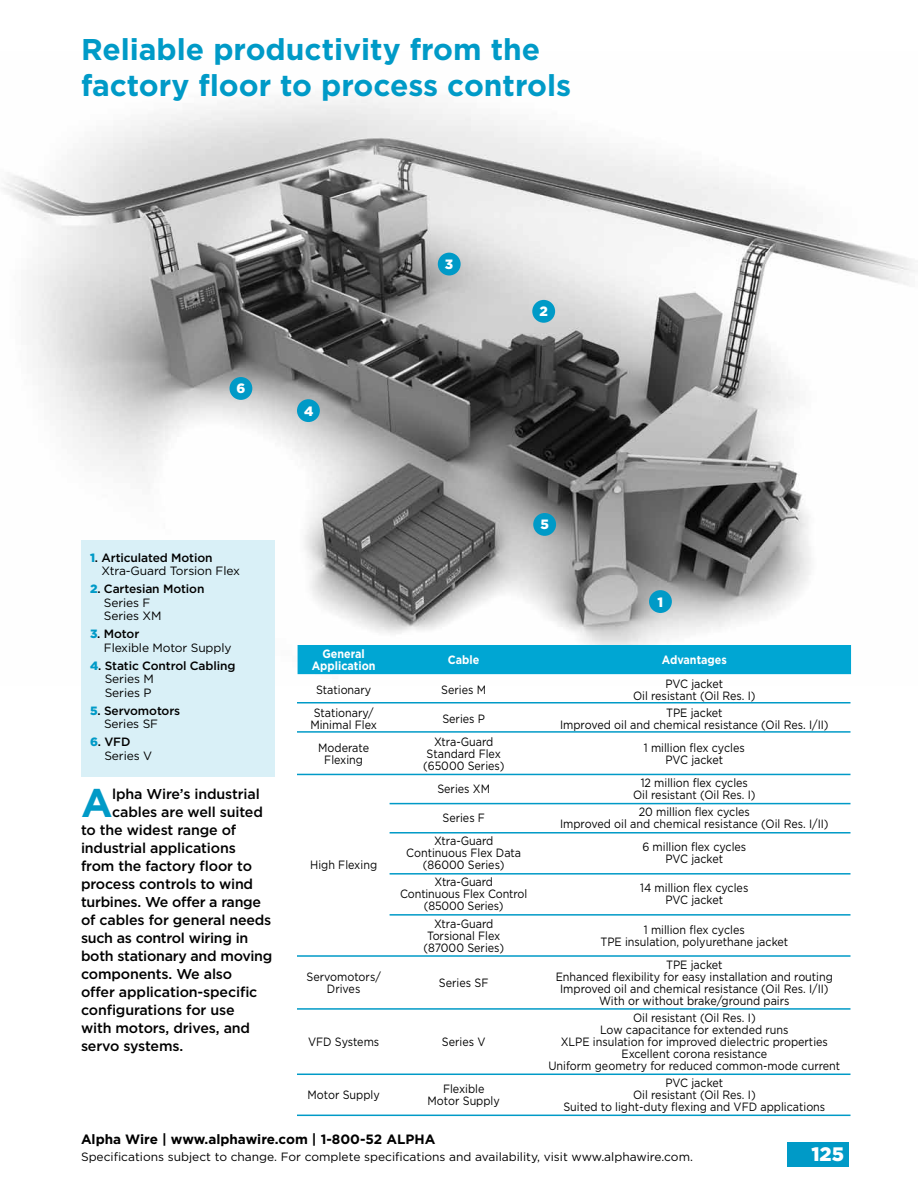
<style>
.page{position:relative;width:918px;height:1188px;background:#fff}
.page>*{position:absolute;margin:0;border:0;box-sizing:border-box;transform-origin:0 0}
.t1{font:700 39.9px "Gotham";color:#009ac7}
.t2{font:700 30px/36px "Gotham";color:#009ac7}
.t3{font:900 19.5px "Gotham";color:#fff}
.t4{font:500 14.25px "Gotham";letter-spacing:-.01em;color:#000}
.t5{font:700 13.5px "Gotham";color:#000}
.t6{font:900 13.5px "Gotham";color:#fff}
.t7{font:12px/12px "Gotham";color:#000;text-align:center;scale:.9 1}
.t8{font:12px/13.5px "Gotham";color:#000}
.t9{font:500 12px/13.5px "Gotham";letter-spacing:-.01em;color:#000}
.t10{font:700 12px/12px "Gotham";color:#fff;text-align:center;scale:.9 1}
.s1{font-weight:900;color:#009ac7}
.s2{font-weight:500}
.s3{font-weight:400}
</style>
<div class="page">
<div style="left:787px;top:1142px;width:62px;height:24px;background:#009ac7"></div>
<img style="left:2px;top:97px;width:913px;height:589px">
<div style="left:298px;top:645px;width:553px;height:29px;background:#00a6d3"></div>
<hr style="left:297px;top:702px;width:553px;height:2px;background:#009ac7">
<hr style="left:297px;top:731px;width:553px;height:2px;background:#009ac7">
<hr style="left:297px;top:774px;width:553px;height:1px;background:#009ac7">
<hr style="left:390px;top:803px;width:461px;height:1px;background:#009ac7">
<hr style="left:390px;top:832px;width:461px;height:2px;background:#009ac7">
<hr style="left:390px;top:873px;width:461px;height:2px;background:#009ac7">
<hr style="left:390px;top:914px;width:461px;height:2px;background:#009ac7">
<hr style="left:297px;top:955px;width:553px;height:2px;background:#009ac7">
<hr style="left:297px;top:1008px;width:553px;height:2px;background:#009ac7">
<hr style="left:297px;top:1074px;width:553px;height:1px;background:#009ac7">
<hr style="left:297px;top:1115px;width:553px;height:1px;background:#009ac7">
<div style="left:532px;top:300px;width:23px;height:23px;background:#009ac7;border-radius:50%"></div>
<div style="left:438px;top:253px;width:23px;height:22px;background:#009ac7;border-radius:50%"></div>
<div style="left:297px;top:399px;width:23px;height:23px;background:#009ac7;border-radius:50%"></div>
<div style="left:533px;top:513px;width:23px;height:23px;background:#009ac7;border-radius:50%"></div>
<div style="left:229px;top:377px;width:23px;height:23px;background:#009ac7;border-radius:50%"></div>
<div style="left:649px;top:590px;width:23px;height:23px;background:#009ac7;border-radius:50%"></div>
<div style="left:81px;top:540px;width:193px;height:236px;background:#d9f0f7"></div>
<h2 class="t2" style="left:81px;top:31px;width:492px">Reliable productivity from the factory floor to process controls</h2>
<p class="t6" style="left:237px;top:379px;width:10px">6</p>
<p class="t6" style="left:304px;top:402px;width:11px">4</p>
<p class="t6" style="left:445px;top:255px;width:10px">3</p>
<p class="t6" style="left:539px;top:302px;width:10px">2</p>
<p class="t8" style="left:102px;top:550px;width:140px;text-indent:-12px"><span class="s1">1</span><span class="s2">. Articulated Motion<br></span>Xtra-Guard Torsion Flex</p>
<p class="t9" style="left:104px;top:582px;width:102px;text-indent:-14px"><span class="s1">2</span>. Cartesian Motion<br><span class="s3">Series F<br>Series XM</span></p>
<p class="t8" style="left:104px;top:627px;width:129px;text-indent:-14px"><span class="s1">3</span><span class="s2">. Motor<br></span>Flexible Motor Supply</p>
<p class="t9" style="left:105px;top:658px;width:132px;text-indent:-15px"><span class="s1">4</span>. Static Control Cabling<br><span class="s3">Series M<br>Series P</span></p>
<p class="t9" style="left:104px;top:703px;width:78px;text-indent:-14px"><span class="s1">5</span>. Servomotors<br><span class="s3">Series SF</span></p>
<p class="t8" style="left:104px;top:735px;width:49px;text-indent:-14px"><span class="s1">6</span><span class="s2">. VFD<br></span>Series V</p>
<h1 class="t1" style="left:81px;top:777px;width:33px">A</h1>
<p class="t4" style="left:112px;top:785px;width:149px">lpha Wire’s industrial</p>
<p class="t4" style="left:112px;top:803px;width:152px">cables are well suited</p>
<p class="t4" style="left:81px;top:821px;width:157px">to the widest range of</p>
<p class="t4" style="left:81px;top:839px;width:156px">industrial applications</p>
<p class="t4" style="left:81px;top:857px;width:173px">from the factory floor to</p>
<p class="t4" style="left:81px;top:875px;width:174px">process controls to wind</p>
<p class="t4" style="left:81px;top:893px;width:182px">turbines. We offer a range</p>
<p class="t4" style="left:81px;top:911px;width:192px">of cables for general needs</p>
<p class="t4" style="left:81px;top:929px;width:169px">such as control wiring in</p>
<p class="t4" style="left:81px;top:947px;width:193px">both stationary and moving</p>
<p class="t4" style="left:81px;top:965px;width:153px">components. We also</p>
<p class="t4" style="left:81px;top:983px;width:178px">offer application-specific</p>
<p class="t4" style="left:81px;top:1001px;width:155px">configurations for use</p>
<p class="t4" style="left:81px;top:1019px;width:171px">with motors, drives, and</p>
<p class="t4" style="left:81px;top:1037px;width:104px">servo systems.</p>
<p class="t6" style="left:540px;top:515px;width:10px">5</p>
<p class="t6" style="left:657px;top:592px;width:7px">1</p>
<p class="t10" style="left:312px;top:648px;width:72px">General<br>Application</p>
<p class="t10" style="left:448px;top:654px;width:37px">Cable</p>
<p class="t10" style="left:662px;top:654px;width:74px">Advantages</p>
<p class="t7" style="left:316px;top:683px;width:63px">Stationary</p>
<p class="t7" style="left:441px;top:683px;width:51px">Series M</p>
<p class="t7" style="left:633px;top:677px;width:138px">PVC jacket<br>Oil resistant (Oil Res. I)</p>
<p class="t7" style="left:310px;top:706px;width:75px;text-align:left">Stationary/<br>Minimal Flex</p>
<p class="t7" style="left:442px;top:712px;width:49px">Series P</p>
<p class="t7" style="left:560px;top:706px;width:300px">TPE jacket<br>Improved oil and chemical resistance (Oil Res. I/II)</p>
<p class="t7" style="left:318px;top:741px;width:58px">Moderate<br>Flexing</p>
<p class="t7" style="left:423px;top:735px;width:92px">Xtra-Guard<br>Standard Flex (65000 Series)</p>
<p class="t7" style="left:644px;top:741px;width:114px">1 million flex cycles<br>PVC jacket</p>
<p class="t7" style="left:310px;top:859px;width:76px">High Flexing</p>
<p class="t7" style="left:437px;top:783px;width:60px">Series XM</p>
<p class="t7" style="left:633px;top:777px;width:138px">12 million flex cycles<br>Oil resistant (Oil Res. I)</p>
<p class="t7" style="left:442px;top:812px;width:49px">Series F</p>
<p class="t7" style="left:560px;top:806px;width:300px">20 million flex cycles<br>Improved oil and chemical resistance (Oil Res. I/II)</p>
<p class="t7" style="left:406px;top:835px;width:129px">Xtra-Guard<br>Continuous Flex Data (86000 Series)</p>
<p class="t7" style="left:642px;top:841px;width:117px">6 million flex cycles<br>PVC jacket</p>
<p class="t7" style="left:400px;top:876px;width:143px">Xtra-Guard<br>Continuous Flex Control (85000 Series)</p>
<p class="t7" style="left:640px;top:882px;width:122px">14 million flex cycles<br>PVC jacket</p>
<p class="t7" style="left:423px;top:917px;width:91px">Xtra-Guard<br>Torsional Flex (87000 Series)</p>
<p class="t7" style="left:600px;top:923px;width:210px">1 million flex cycles<br>TPE insulation, polyurethane jacket</p>
<p class="t7" style="left:307px;top:970px;width:84px">Servomotors/<br>Drives</p>
<p class="t7" style="left:439px;top:976px;width:57px">Series SF</p>
<p class="t7" style="left:308px;top:1035px;width:81px">VFD Systems</p>
<p class="t7" style="left:442px;top:1035px;width:50px">Series V</p>
<p class="t7" style="left:556px;top:958px;width:310px">TPE jacket<br>Enhanced flexibility for easy installation and routing Improved oil and chemical resistance (Oil Res. I/II)<br>With or without brake/ground pairs</p>
<p class="t7" style="left:548px;top:1011px;width:326px">Oil resistant (Oil Res. I)<br>Low capacitance for extended runs<br>XLPE insulation for improved dielectric properties Excellent corona resistance<br>Uniform geometry for reduced common-mode current</p>
<p class="t7" style="left:308px;top:1089px;width:82px">Motor Supply</p>
<p class="t7" style="left:428px;top:1083px;width:82px">Flexible<br>Motor Supply</p>
<p class="t7" style="left:563px;top:1077px;width:293px">PVC jacket<br>Oil resistant (Oil Res. I)<br>Suited to light-duty flexing and VFD applications</p>
<p class="t5" style="left:81px;top:1131px;width:356px">Alpha Wire | www.alphawire.com | 1-800-52 ALPHA</p>
<p class="t8" style="left:81px;top:1150px;width:614px">Specifications subject to change. For complete specifications and availability, visit www.alphawire.com.</p>
<h3 class="t3" style="left:811px;top:1141px;width:34px">125</h3>
</div>
